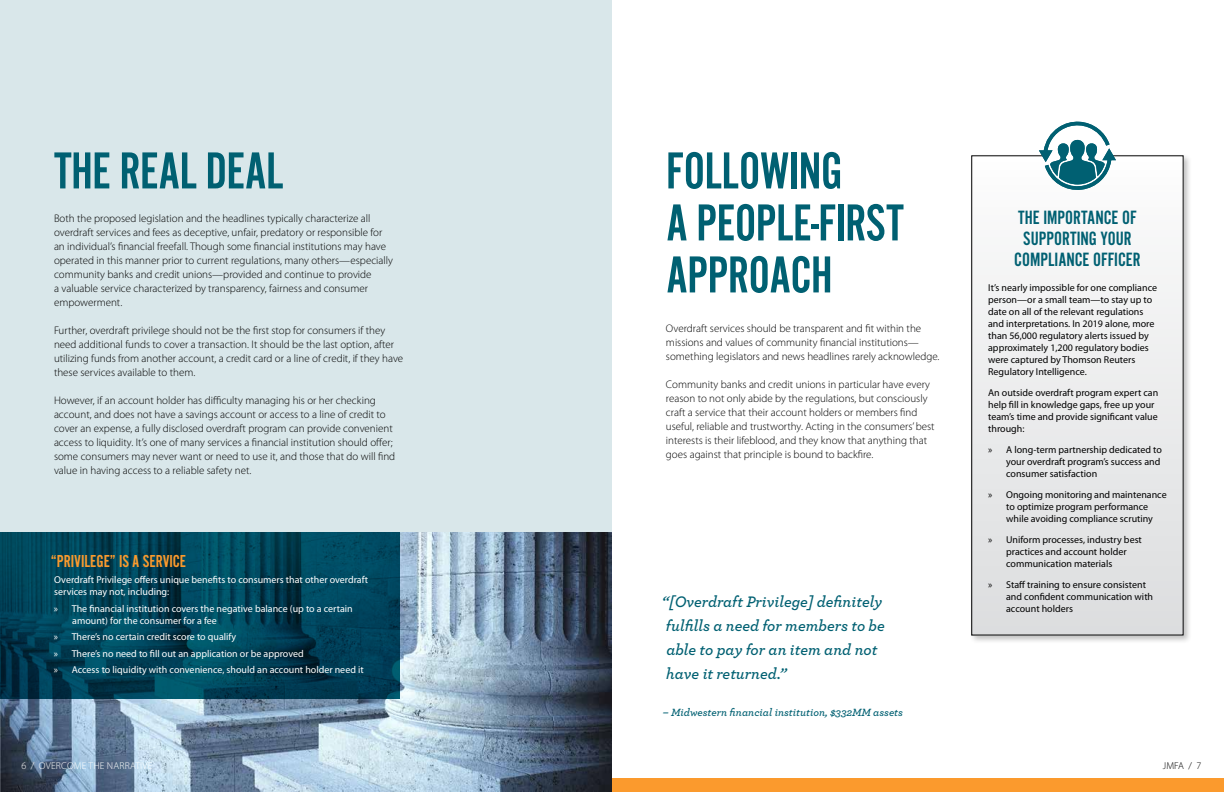
<style>
.page{position:relative;width:1224px;height:792px;background:#fff}
.page>*{position:absolute;margin:0;border:0;box-sizing:border-box;transform-origin:0 0}
.t1{font:54px/52px "Alternate Got No 2 D";letter-spacing:-.01em;color:#006072}
.t2{font:20px/21px "Alternate Got No 2 D";color:#006072;text-align:center}
.t3{font:18px "Alternate Got No 2 D";color:#fb9a2d}
.t4{font:italic 600 16px/24px "Archer";color:#006072}
.t5{font:300 11px/14px "Myriad Pro";color:#000}
.t6{font:italic 600 11px "Archer";color:#006072}
.t7{font:10px/12px "Myriad Pro";color:#000}
.t8{font:10px/12px "Myriad Pro";color:#fff}
.t9{font:300 10px "Myriad Pro";letter-spacing:.02em;color:#fff}
.t10{font:300 10px "Myriad Pro";color:#000}
</style>
<div class="page">
<div style="left:0;top:0;width:612px;height:532px;background:#d9e7ea"></div>
<div style="left:969px;top:153px;width:223px;height:491px;background:#000;opacity:.25"></div>
<div style="left:972px;top:156px;width:211px;height:479px;background:linear-gradient(to bottom,#fdfdfd,#dcddde)"></div>
<img style="left:0;top:532px;width:612px;height:260px">
<svg style="left:0;top:532px;width:400px;height:166px;background:#004257"></svg>
<svg style="left:1039px;top:121px;width:77px;height:71px"></svg>
<div style="left:612px;top:779px;width:612px;height:13px;background:#fb9a2d"></div>
<h1 class="t1" style="left:54px;top:144px;width:231px">THE REAL DEAL</h1>
<h1 class="t1" style="left:666px;top:144px;width:239px">FOLLOWING<br>A PEOPLE-FIRST<br>APPROACH</h1>
<p class="t5" style="left:54px;top:212px;width:341px">Both the proposed legislation and the headlines typically characterize all overdraft services and fees as deceptive, unfair, predatory or responsible for an individual’s financial freefall. Though some financial institutions may have operated in this manner prior to current regulations, many others—especially community banks and credit unions—provided and continue to provide<br>a valuable service characterized by transparency, fairness and consumer empowerment.</p>
<p class="t5" style="left:54px;top:324px;width:351px">Further, overdraft privilege should not be the first stop for consumers if they need additional funds to cover a transaction. It should be the last option, after utilizing funds from another account, a credit card or a line of credit, if they have these services available to them.</p>
<p class="t5" style="left:54px;top:394px;width:343px">However, if an account holder has difficulty managing his or her checking account, and does not have a savings account or access to a line of credit to cover an expense, a fully disclosed overdraft program can provide convenient access to liquidity. It’s one of many services a financial institution should offer; some consumers may never want or need to use it, and those that do will find value in having access to a reliable safety net.</p>
<p class="t5" style="left:666px;top:321px;width:275px">Overdraft services should be transparent and fit within the missions and values of community financial institutions— something legislators and news headlines rarely acknowledge.</p>
<p class="t5" style="left:666px;top:377px;width:270px">Community banks and credit unions in particular have every reason to not only abide by the regulations, but consciously craft a service that their account holders or members find useful, reliable and trustworthy. Acting in the consumers’ best interests is their lifeblood, and they know that anything that goes against that principle is bound to backfire.</p>
<h3 class="t3" style="left:51px;top:551px;width:137px">“PRIVILEGE” IS A SERVICE</h3>
<p class="t8" style="left:54px;top:574px;width:315px">Overdraft Privilege offers unique benefits to consumers that other overdraft services may not, including:</p>
<p class="t8" style="left:72px;top:602px;width:282px;text-indent:-18px">» The financial institution covers the negative balance (up to a certain amount) for the consumer for a fee</p>
<p class="t8" style="left:54px;top:629px;width:311px;line-height:16.5px">» There’s no certain credit score to qualify<br>» There’s no need to fill out an application or be approved<br>» Access to liquidity with convenience, should an account holder need it</p>
<h3 class="t4" style="left:662px;top:588px;width:224px">“[Overdraft Privilege] definitely fulfills a need for members to be able to pay for an item and not have it returned.”</h3>
<p class="t6" style="left:663px;top:704px;width:241px">– Midwestern financial institution, $332MM assets</p>
<h2 class="t2" style="left:1014px;top:207px;width:128px">THE IMPORTANCE OF<br>SUPPORTING YOUR<br>COMPLIANCE OFFICER</h2>
<p class="t7" style="left:988px;top:282px;width:170px">It’s nearly impossible for one compliance person—or a small team—to stay up to date on all of the relevant regulations and interpretations. In 2019 alone, more than 56,000 regulatory alerts issued by approximately 1,200 regulatory bodies were captured by Thomson Reuters Regulatory Intelligence.</p>
<p class="t7" style="left:988px;top:387px;width:172px">An outside overdraft program expert can help fill in knowledge gaps, free up your team’s time and provide significant value through:</p>
<p class="t7" style="left:1006px;top:444px;width:157px;text-indent:-18px">» A long-term partnership dedicated to your overdraft program’s success and consumer satisfaction</p>
<p class="t7" style="left:988px;top:489px;width:180px;text-align:center">» Ongoing monitoring and maintenance to optimize program performance<br>while avoiding compliance scrutiny</p>
<p class="t7" style="left:1006px;top:534px;width:137px;text-indent:-18px">» Uniform processes, industry best practices and account holder communication materials</p>
<p class="t7" style="left:1006px;top:579px;width:149px;text-indent:-18px">» Staff training to ensure consistent and confident communication with account holders</p>
<p class="t9" style="left:22px;top:761px;width:132px">6 / OVERCOME THE NARRATIVE</p>
<p class="t10" style="left:1163px;top:761px;width:40px">JMFA / 7</p>
</div>
